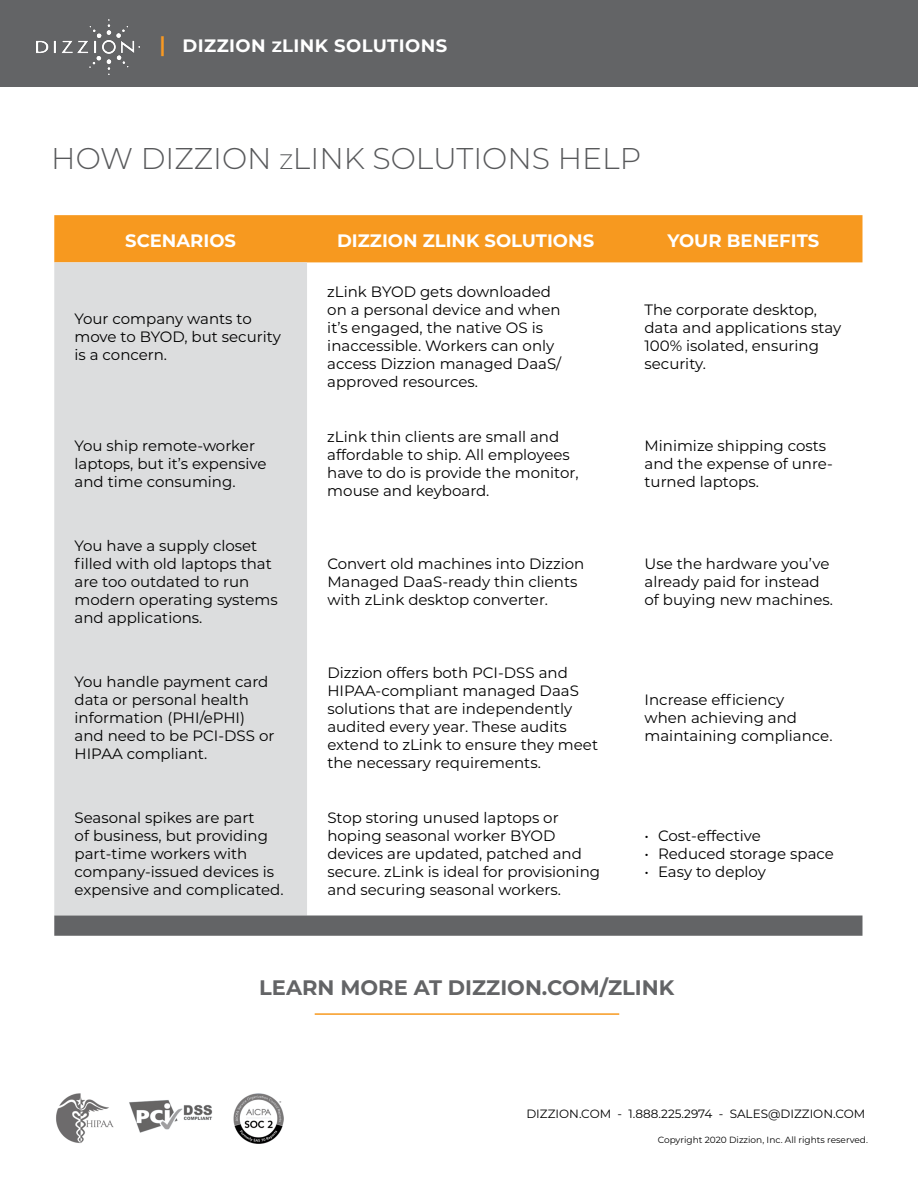
<style>
.page{position:relative;width:918px;height:1188px;background:#fff}
.page>*{position:absolute;margin:0;border:0;box-sizing:border-box;transform-origin:0 0}
.t1{font:300 30px "Montserrat";color:#58595b}
.t2{font:700 21px "Montserrat";color:#636466}
.t3{font:700 18px "Montserrat";color:#fff}
.t4{font:700 18px "Montserrat";letter-spacing:.025em;color:#fff}
.t5{font:15px/18px "Montserrat";color:#000}
.t6{font:12px "Montserrat";color:#000}
.t7{font:9px "Montserrat";color:#000}
.s1{font-size:21.3px;color:#f89923}
.s2{font-size:15px}
.s3{font-size:21px}
</style>
<div class="page">
<div style="left:0;top:0;width:918px;height:86px;background:#636466"></div>
<img style="left:233px;top:1093px;width:50px;height:50px">
<img style="left:129px;top:1100px;width:84px;height:33px">
<img style="left:56px;top:1093px;width:58px;height:50px">
<img style="left:36px;top:19px;width:103px;height:55px">
<div style="left:54px;top:215px;width:808px;height:47px;background:#f7991f"></div>
<div style="left:54px;top:262px;width:253px;height:654px;background:#dcddde"></div>
<div style="left:54px;top:916px;width:808px;height:20px;background:#636466"></div>
<hr style="left:315px;top:1013px;width:304px;height:2px;background:#f7991f">
<p class="t4" style="left:160px;top:33px;width:289px"><span class="s1">|</span> DIZZION <span class="s2">Z</span>LINK SOLUTIONS</p>
<h1 class="t1" style="left:51px;top:138px;width:591px">HOW DIZZION <span class="s3">Z</span>LINK SOLUTIONS HELP</h1>
<p class="t3" style="left:125px;top:228px;width:112px">SCENARIOS</p>
<p class="t3" style="left:337px;top:228px;width:259px">DIZZION ZLINK SOLUTIONS</p>
<p class="t3" style="left:668px;top:228px;width:153px">YOUR BENEFITS</p>
<p class="t5" style="left:75px;top:309px;width:208px">Your company wants to move to BYOD, but security is a concern.</p>
<p class="t5" style="left:327px;top:282px;width:236px">zLink BYOD gets downloaded on a personal device and when it’s engaged, the native OS is inaccessible. Workers can only access Dizzion managed DaaS/ approved resources.</p>
<p class="t5" style="left:644px;top:300px;width:198px">The corporate desktop, data and applications stay<br>100% isolated, ensuring security.</p>
<p class="t5" style="left:75px;top:436px;width:194px">You ship remote-worker laptops, but it’s expensive and time consuming.</p>
<p class="t5" style="left:327px;top:427px;width:253px">zLink thin clients are small and affordable to ship. All employees have to do is provide the monitor, mouse and keyboard.</p>
<p class="t5" style="left:645px;top:436px;width:190px">Minimize shipping costs and the expense of unre&shy;turned laptops.</p>
<p class="t5" style="left:75px;top:536px;width:205px">You have a supply closet filled with old laptops that are too outdated to run modern operating systems and applications.</p>
<p class="t5" style="left:327px;top:554px;width:259px">Convert old machines into Dizzion<br>Managed DaaS-ready thin clients with zLink desktop converter.</p>
<p class="t5" style="left:645px;top:554px;width:190px">Use the hardware you’ve already paid for instead of buying new machines.</p>
<p class="t5" style="left:75px;top:672px;width:201px">You handle payment card data or personal health information (PHI/ePHI) and need to be PCI-DSS or<br>HIPAA compliant.</p>
<p class="t5" style="left:327px;top:663px;width:272px">Dizzion offers both PCI-DSS and<br>HIPAA-compliant managed DaaS solutions that are independently audited every year. These audits extend to zLink to ensure they meet the necessary requirements.</p>
<p class="t5" style="left:75px;top:808px;width:211px">Seasonal spikes are part<br>of business, but providing part-time workers with company-issued devices is expensive and complicated.</p>
<p class="t5" style="left:327px;top:808px;width:274px">Stop storing unused laptops or hoping seasonal worker BYOD devices are updated, patched and secure. zLink is ideal for provisioning and securing seasonal workers.</p>
<p class="t5" style="left:645px;top:690px;width:189px">Increase efficiency<br>when achieving and maintaining compliance.</p>
<p class="t5" style="left:645px;top:826px;width:118px">• Cost-effective</p>
<p class="t5" style="left:645px;top:844px;width:191px">• Reduced storage space</p>
<p class="t5" style="left:645px;top:862px;width:123px">• Easy to deploy</p>
<h2 class="t2" style="left:259px;top:972px;width:417px">LEARN MORE AT DIZZION.COM/ZLINK</h2>
<p class="t6" style="left:526px;top:1106px;width:341px">DIZZION.COM - 1.888.225.2974 - SALES@DIZZION.COM</p>
<p class="t7" style="left:658px;top:1134px;width:212px">Copyright 2020 Dizzion, Inc. All rights reserved.</p>
</div>
